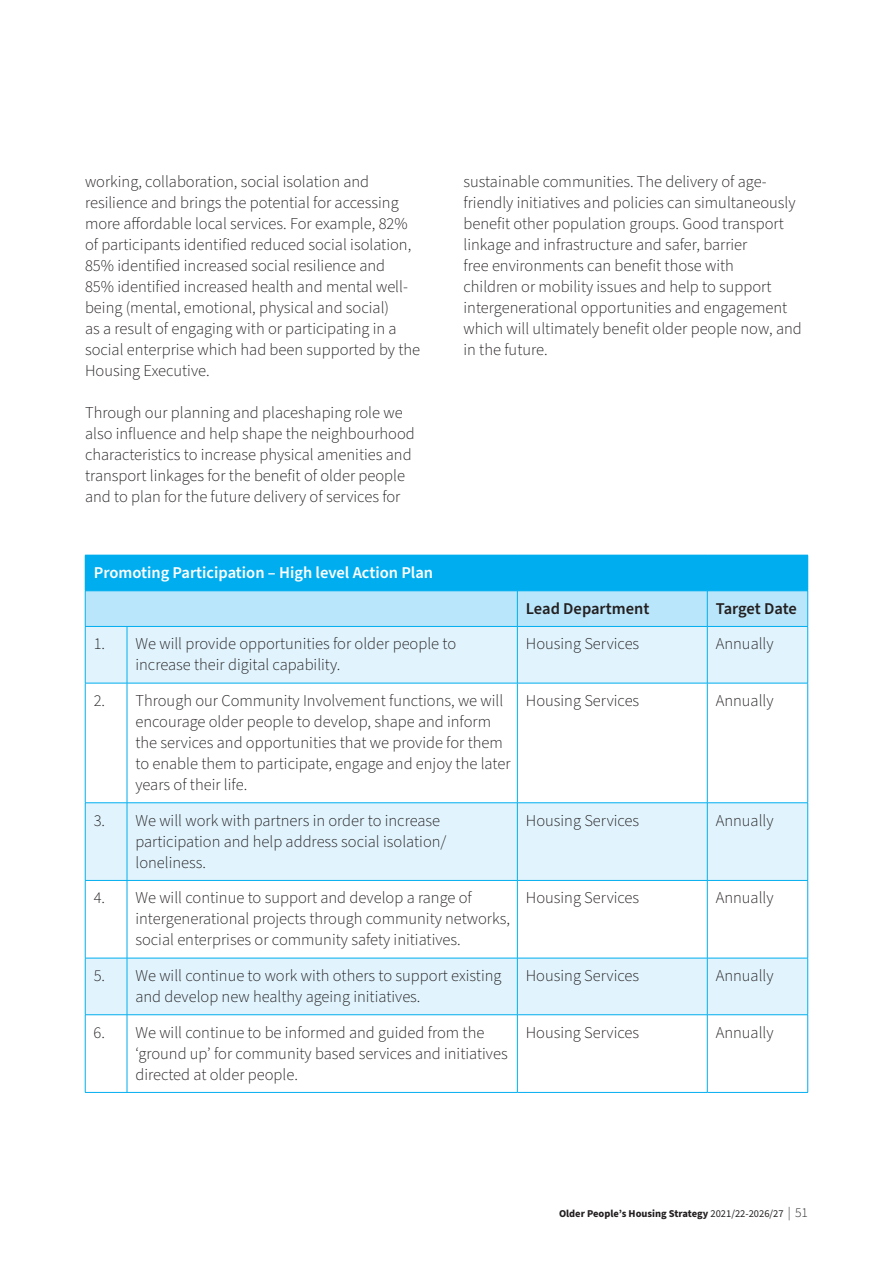
<style>
.page{position:relative;width:893px;height:1263px;background:#fff}
.page>*{position:absolute;margin:0;border:0;box-sizing:border-box;transform-origin:0 0}
.P_Body{font:300 16.5px/21px "Source Sans Pro";color:#231f20}
.P_Body-2{font:600 16.5px "Source Sans Pro";color:#fff}
.P_Body-3{font:600 16.5px "Source Sans Pro";color:#231f20}
.t1{font:700 10.5px "Source Sans Pro";color:#231f20}
.s1{font-weight:400}
.s2{font-weight:300;font-size:13.5px}
</style>
<div class="page">
<div style="left:85px;top:555px;width:723px;height:36px;background:#00aeef"></div>
<div style="left:86px;top:591px;width:721px;height:35px;background:#b9e6fa"></div>
<svg style="left:86px;top:627px;width:721px;height:387px"></svg>
<hr style="left:85px;top:591px;width:1px;height:35px;background:#00aeef">
<hr style="left:517px;top:591px;width:1px;height:35px;background:#00aeef">
<hr style="left:707px;top:591px;width:1px;height:35px;background:#00aeef">
<hr style="left:807px;top:591px;width:1px;height:35px;background:#00aeef">
<hr style="left:85px;top:626px;width:42px;height:1px;background:#00aeef">
<hr style="left:85px;top:627px;width:1px;height:56px;background:#00aeef">
<hr style="left:127px;top:626px;width:390px;height:1px;background:#00aeef">
<hr style="left:127px;top:627px;width:1px;height:56px;background:#00aeef">
<hr style="left:517px;top:626px;width:190px;height:1px;background:#00aeef">
<hr style="left:517px;top:627px;width:1px;height:56px;background:#00aeef">
<hr style="left:707px;top:626px;width:101px;height:1px;background:#00aeef">
<hr style="left:707px;top:627px;width:1px;height:56px;background:#00aeef">
<hr style="left:807px;top:627px;width:1px;height:56px;background:#00aeef">
<hr style="left:85px;top:683px;width:42px;height:1px;background:#00aeef">
<hr style="left:85px;top:683px;width:1px;height:119px;background:#00aeef">
<hr style="left:127px;top:683px;width:390px;height:1px;background:#00aeef">
<hr style="left:127px;top:683px;width:1px;height:119px;background:#00aeef">
<hr style="left:517px;top:683px;width:190px;height:1px;background:#00aeef">
<hr style="left:517px;top:683px;width:1px;height:119px;background:#00aeef">
<hr style="left:707px;top:683px;width:101px;height:1px;background:#00aeef">
<hr style="left:707px;top:683px;width:1px;height:119px;background:#00aeef">
<hr style="left:807px;top:683px;width:1px;height:119px;background:#00aeef">
<hr style="left:85px;top:802px;width:42px;height:1px;background:#00aeef">
<hr style="left:85px;top:803px;width:1px;height:77px;background:#00aeef">
<hr style="left:127px;top:802px;width:390px;height:1px;background:#00aeef">
<hr style="left:127px;top:803px;width:1px;height:77px;background:#00aeef">
<hr style="left:517px;top:802px;width:190px;height:1px;background:#00aeef">
<hr style="left:517px;top:803px;width:1px;height:77px;background:#00aeef">
<hr style="left:707px;top:802px;width:101px;height:1px;background:#00aeef">
<hr style="left:707px;top:803px;width:1px;height:77px;background:#00aeef">
<hr style="left:807px;top:803px;width:1px;height:77px;background:#00aeef">
<hr style="left:85px;top:880px;width:42px;height:1px;background:#00aeef">
<hr style="left:85px;top:881px;width:1px;height:77px;background:#00aeef">
<hr style="left:127px;top:880px;width:390px;height:1px;background:#00aeef">
<hr style="left:127px;top:881px;width:1px;height:77px;background:#00aeef">
<hr style="left:517px;top:880px;width:190px;height:1px;background:#00aeef">
<hr style="left:517px;top:881px;width:1px;height:77px;background:#00aeef">
<hr style="left:707px;top:880px;width:101px;height:1px;background:#00aeef">
<hr style="left:707px;top:881px;width:1px;height:77px;background:#00aeef">
<hr style="left:807px;top:881px;width:1px;height:77px;background:#00aeef">
<hr style="left:85px;top:958px;width:42px;height:1px;background:#00aeef">
<hr style="left:85px;top:958px;width:1px;height:56px;background:#00aeef">
<hr style="left:127px;top:958px;width:390px;height:1px;background:#00aeef">
<hr style="left:127px;top:958px;width:1px;height:56px;background:#00aeef">
<hr style="left:517px;top:958px;width:190px;height:1px;background:#00aeef">
<hr style="left:517px;top:958px;width:1px;height:56px;background:#00aeef">
<hr style="left:707px;top:958px;width:101px;height:1px;background:#00aeef">
<hr style="left:707px;top:958px;width:1px;height:56px;background:#00aeef">
<hr style="left:807px;top:958px;width:1px;height:56px;background:#00aeef">
<hr style="left:85px;top:1014px;width:42px;height:1px;background:#00aeef">
<hr style="left:85px;top:1015px;width:1px;height:77px;background:#00aeef">
<hr style="left:127px;top:1014px;width:390px;height:1px;background:#00aeef">
<hr style="left:127px;top:1015px;width:1px;height:77px;background:#00aeef">
<hr style="left:517px;top:1014px;width:190px;height:1px;background:#00aeef">
<hr style="left:517px;top:1015px;width:1px;height:77px;background:#00aeef">
<hr style="left:707px;top:1014px;width:101px;height:1px;background:#00aeef">
<hr style="left:707px;top:1015px;width:1px;height:77px;background:#00aeef">
<hr style="left:807px;top:1015px;width:1px;height:77px;background:#00aeef">
<hr style="left:85px;top:1092px;width:42px;height:1px;background:#00aeef">
<hr style="left:127px;top:1092px;width:390px;height:1px;background:#00aeef">
<hr style="left:517px;top:1092px;width:190px;height:1px;background:#00aeef">
<hr style="left:707px;top:1092px;width:101px;height:1px;background:#00aeef">
<p class="P_Body" style="left:85px;top:172px;width:337px">working, collaboration, social isolation and resilience and brings the potential for accessing more affordable local services. For example, 82% of participants identified reduced social isolation, 85% identified increased social resilience and<br>85% identified increased health and mental well&shy;being (mental, emotional, physical and social)<br>as a result of engaging with or participating in a social enterprise which had been supported by the Housing Executive.</p>
<p class="P_Body" style="left:85px;top:403px;width:331px">Through our planning and placeshaping role we also influence and help shape the neighbourhood characteristics to increase physical amenities and transport linkages for the benefit of older people and to plan for the future delivery of services for</p>
<p class="P_Body-2" style="left:94px;top:561px;width:341px">Promoting Participation – High level Action Plan</p>
<p class="P_Body" style="left:463px;top:172px;width:340px">sustainable communities. The delivery of age&shy;friendly initiatives and policies can simultaneously benefit other population groups. Good transport linkage and infrastructure and safer, barrier<br>free environments can benefit those with<br>children or mobility issues and help to support intergenerational opportunities and engagement which will ultimately benefit older people now, and in the future.</p>
<p class="P_Body-3" style="left:526px;top:597px;width:125px">Lead Department</p>
<p class="P_Body-3" style="left:716px;top:597px;width:82px">Target Date</p>
<p class="P_Body" style="left:94px;top:634px;width:13px">1.</p>
<p class="P_Body" style="left:135px;top:634px;width:322px">We will provide opportunities for older people to increase their digital capability.</p>
<p class="P_Body" style="left:526px;top:634px;width:115px">Housing Services</p>
<p class="P_Body" style="left:716px;top:634px;width:59px">Annually</p>
<p class="P_Body" style="left:94px;top:690px;width:13px">2.</p>
<p class="P_Body" style="left:135px;top:690px;width:377px">Through our Community Involvement functions, we will encourage older people to develop, shape and inform the services and opportunities that we provide for them to enable them to participate, engage and enjoy the later years of their life.</p>
<p class="P_Body" style="left:526px;top:690px;width:115px">Housing Services</p>
<p class="P_Body" style="left:716px;top:690px;width:59px">Annually</p>
<p class="P_Body" style="left:94px;top:810px;width:13px">3.</p>
<p class="P_Body" style="left:135px;top:810px;width:312px">We will work with partners in order to increase participation and help address social isolation/ loneliness.</p>
<p class="P_Body" style="left:526px;top:810px;width:115px">Housing Services</p>
<p class="P_Body" style="left:716px;top:810px;width:59px">Annually</p>
<p class="P_Body" style="left:94px;top:888px;width:13px">4.</p>
<p class="P_Body" style="left:135px;top:888px;width:376px">We will continue to support and develop a range of intergenerational projects through community networks, social enterprises or community safety initiatives.</p>
<p class="P_Body" style="left:526px;top:888px;width:115px">Housing Services</p>
<p class="P_Body" style="left:716px;top:888px;width:59px">Annually</p>
<p class="P_Body" style="left:94px;top:965px;width:13px">5.</p>
<p class="P_Body" style="left:135px;top:965px;width:368px">We will continue to work with others to support existing and develop new healthy ageing initiatives.</p>
<p class="P_Body" style="left:526px;top:965px;width:115px">Housing Services</p>
<p class="P_Body" style="left:716px;top:965px;width:59px">Annually</p>
<p class="P_Body" style="left:94px;top:1022px;width:13px">6.</p>
<p class="P_Body" style="left:135px;top:1022px;width:374px">We will continue to be informed and guided from the ‘ground up’ for community based services and initiatives directed at older people.</p>
<p class="P_Body" style="left:526px;top:1022px;width:115px">Housing Services</p>
<p class="P_Body" style="left:716px;top:1022px;width:59px">Annually</p>
<p class="t1" style="left:559px;top:1206px;width:250px">Older People’s Housing Strategy <span class="s1">2021/22-2026/27</span> <span class="s2">| 51</span></p>
</div>
